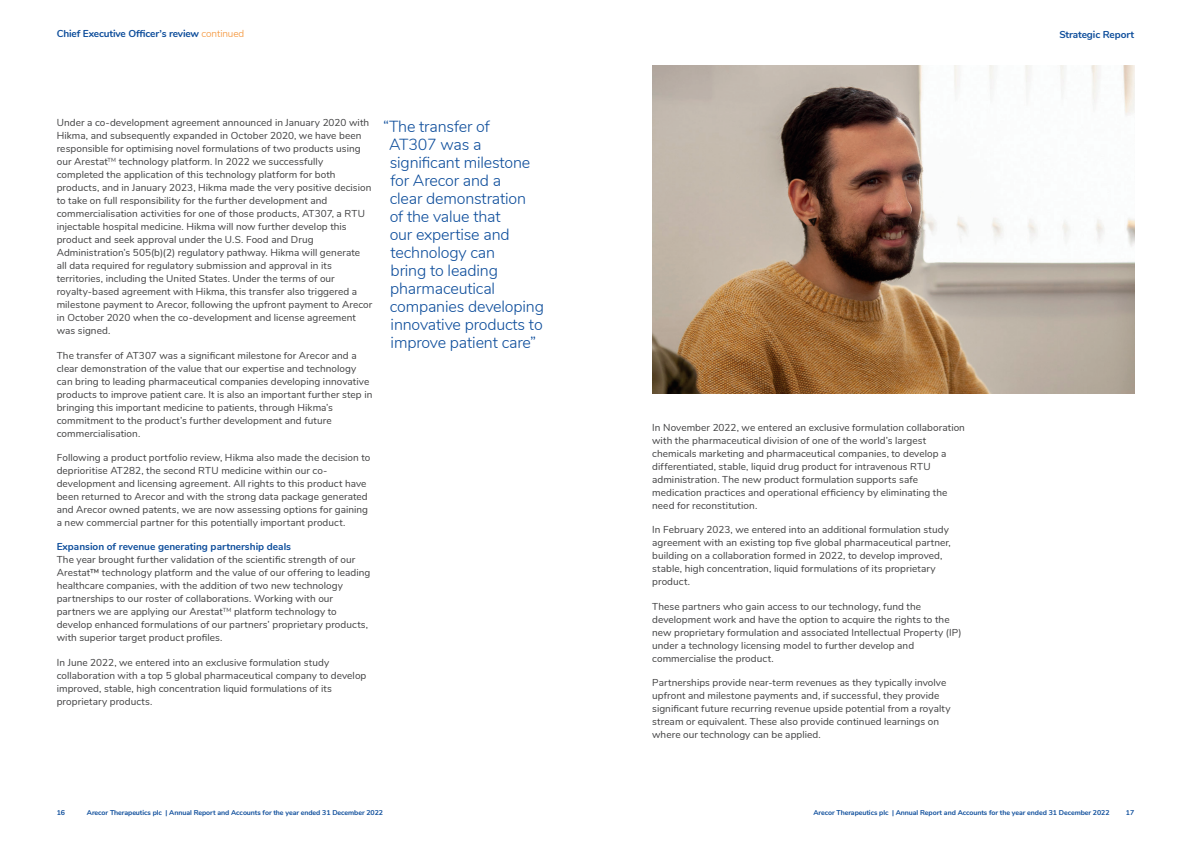
<style>
.page{position:relative;width:1191px;height:842px;background:#fff}
.page>*{position:absolute;margin:0;border:0;box-sizing:border-box;transform-origin:0 0}
.t1{font:300 16px/18px "Nunito";letter-spacing:-.01em;color:#0d4d9b}
.t2{font:10px/13px "Nunito";letter-spacing:.005em;color:#3e3e3f}
.t3{font:700 10px "Nunito";letter-spacing:-.005em;color:#0d4d9b}
.t4{font:700 7px "Nunito";letter-spacing:-.01em;color:#0d4d9b}
.s1{font-weight:300;color:#f48f2e}
</style>
<div class="page">
<img style="left:652px;top:66px;width:482px;height:328px">
<p class="t3" style="left:57px;top:26px;width:189px">Chief Executive Officer’s review <span class="s1">continued</span></p>
<p class="t3" style="left:1059px;top:28px;width:76px">Strategic Report</p>
<p class="t2" style="left:57px;top:116px;width:317px">Under a co-development agreement announced in January 2020 with Hikma, and subsequently expanded in October 2020, we have been responsible for optimising novel formulations of two products using our Arestat<sup>TM</sup> technology platform. In 2022 we successfully completed the application of this technology platform for both products, and in January 2023, Hikma made the very positive decision to take on full responsibility for the further development and commercialisation activities for one of those products, AT307, a RTU injectable hospital medicine. Hikma will now further develop this product and seek approval under the U.S. Food and Drug Administration’s 505(b)(2) regulatory pathway. Hikma will generate all data required for regulatory submission and approval in its territories, including the United States. Under the terms of our royalty-based agreement with Hikma, this transfer also triggered a milestone payment to Arecor, following the upfront payment to Arecor in October 2020 when the co-development and license agreement was signed.</p>
<p class="t2" style="left:57px;top:348px;width:317px">The transfer of AT307 was a significant milestone for Arecor and a clear demonstration of the value that our expertise and technology can bring to leading pharmaceutical companies developing innovative products to improve patient care. It is also an important further step in bringing this important medicine to patients, through Hikma’s commitment to the product’s further development and future commercialisation.</p>
<p class="t2" style="left:57px;top:450px;width:315px">Following a product portfolio review, Hikma also made the decision to deprioritise AT282, the second RTU medicine within our co&shy;development and licensing agreement. All rights to this product have been returned to Arecor and with the strong data package generated and Arecor owned patents, we are now assessing options for gaining a new commercial partner for this potentially important product.</p>
<p class="t3" style="left:57px;top:540px;width:236px">Expansion of revenue generating partnership deals</p>
<p class="t2" style="left:57px;top:553px;width:315px">The year brought further validation of the scientific strength of our Arestat™ technology platform and the value of our offering to leading healthcare companies, with the addition of two new technology partnerships to our roster of collaborations. Working with our partners we are applying our Arestat<sup>TM</sup> platform technology to develop enhanced formulations of our partners’ proprietary products, with superior target product profiles.</p>
<p class="t2" style="left:57px;top:655px;width:311px">In June 2022, we entered into an exclusive formulation study collaboration with a top 5 global pharmaceutical company to develop improved, stable, high concentration liquid formulations of its proprietary products.</p>
<p class="t1" style="left:389px;top:117px;width:156px;text-indent:-6px">“The transfer of<br>AT307 was a significant milestone for Arecor and a<br>clear demonstration<br>of the value that<br>our expertise and technology can<br>bring to leading pharmaceutical companies developing innovative products to improve patient care”</p>
<p class="t2" style="left:652px;top:421px;width:314px">In November 2022, we entered an exclusive formulation collaboration with the pharmaceutical division of one of the world’s largest chemicals marketing and pharmaceutical companies, to develop a differentiated, stable, liquid drug product for intravenous RTU administration. The new product formulation supports safe medication practices and operational efficiency by eliminating the need for reconstitution.</p>
<p class="t2" style="left:652px;top:523px;width:300px">In February 2023, we entered into an additional formulation study agreement with an existing top five global pharmaceutical partner, building on a collaboration formed in 2022, to develop improved, stable, high concentration, liquid formulations of its proprietary product.</p>
<p class="t2" style="left:652px;top:599px;width:311px">These partners who gain access to our technology, fund the development work and have the option to acquire the rights to the new proprietary formulation and associated Intellectual Property (IP) under a technology licensing model to further develop and commercialise the product.</p>
<p class="t2" style="left:652px;top:676px;width:300px">Partnerships provide near-term revenues as they typically involve upfront and milestone payments and, if successful, they provide significant future recurring revenue upside potential from a royalty stream or equivalent. These also provide continued learnings on where our technology can be applied.</p>
<p class="t4" style="left:57px;top:807px;width:10px">16</p>
<p class="t4" style="left:87px;top:807px;width:298px">Arecor Therapeutics plc | Annual Report and Accounts for the year ended 31 December 2022</p>
<p class="t4" style="left:813px;top:807px;width:298px">Arecor Therapeutics plc | Annual Report and Accounts for the year ended 31 December 2022</p>
<p class="t4" style="left:1126px;top:807px;width:10px">17</p>
</div>
